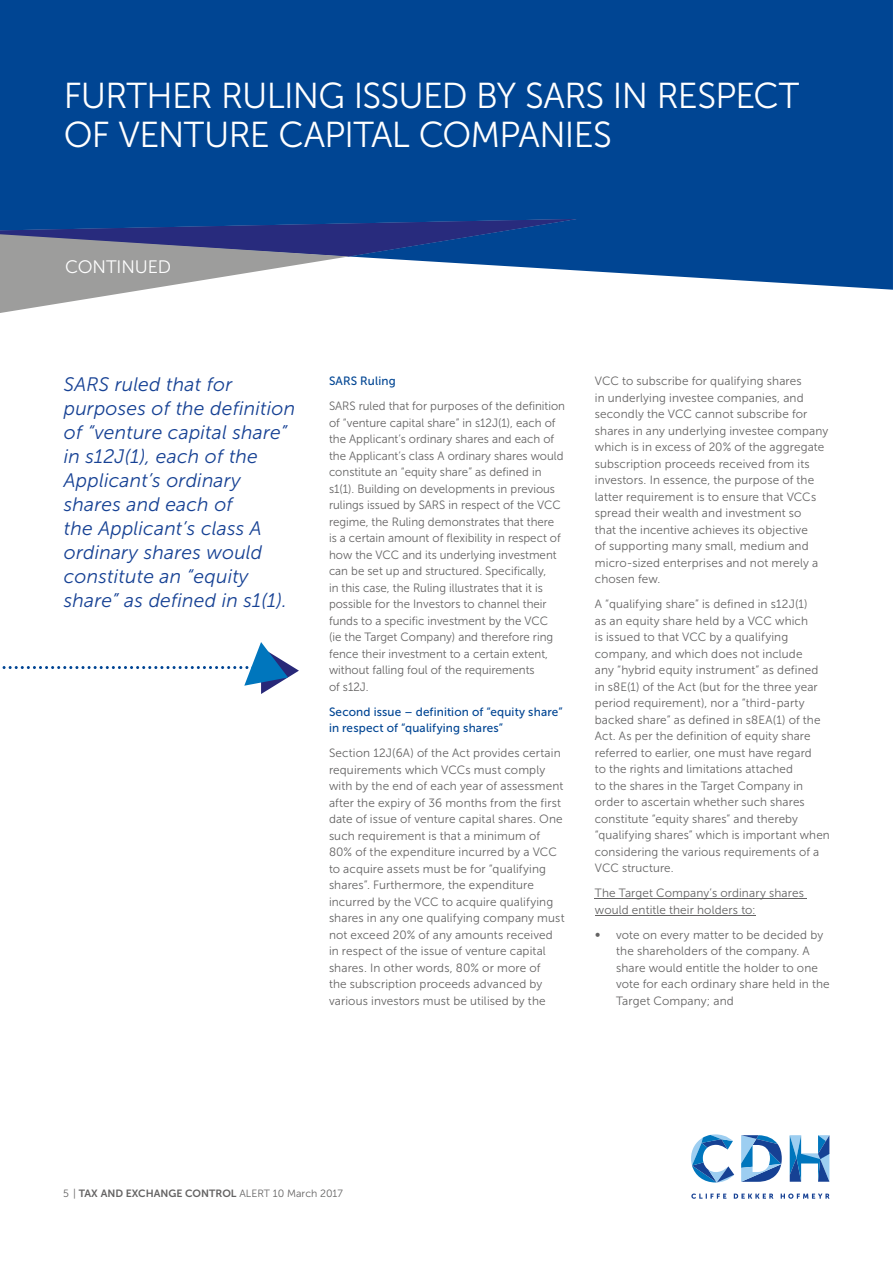
<style>
.page{position:relative;width:893px;height:1263px;background:#fff}
.page>*{position:absolute;margin:0;border:0;box-sizing:border-box;transform-origin:0 0}
.t1{font:36px/39px "Museo Sans 300";letter-spacing:-.02em;color:#fff}
.t2{font:italic 19.5px/24px "Museo Sans 300";letter-spacing:.01em;color:#164194}
.t3{font:18px "Museo Sans 300";letter-spacing:-.005em;color:#fff}
.t4{font:12px/16.5px "Museo Sans 300";letter-spacing:.01em;color:#646363}
.t5{font:12px/16.5px "Museo Sans 300";letter-spacing:.01em;color:#646363;scale:.96 1}
.t6{font:12px/16.5px "Museo Sans 500";letter-spacing:.015em;color:#014593}
.t7{font:10.5px "Museo Sans 700";color:#646363}
.s1{font-family:"Museo Sans 300"}
</style>
<div class="page">
<div style="left:0;top:0;width:892px;height:290px;background:#004593"></div>
<svg style="left:0;top:217px;width:576px;height:96px"></svg>
<svg style="left:691px;top:1194px;width:138px;height:5px"></svg>
<svg style="left:789px;top:1135px;width:40px;height:47px"></svg>
<svg style="left:691px;top:1134px;width:43px;height:48px"></svg>
<svg style="left:741px;top:1135px;width:40px;height:47px"></svg>
<svg style="left:2px;top:642px;width:297px;height:52px"></svg>
<hr style="left:595px;top:898px;width:212px;height:1px;background:#646363">
<hr style="left:595px;top:915px;width:160px;height:1px;background:#646363">
<h1 class="t1" style="left:64px;top:80px;width:737px">FURTHER RULING ISSUED BY SARS IN RESPECT<br>OF VENTURE CAPITAL COMPANIES</h1>
<h3 class="t3" style="left:65px;top:260px;width:107px">CONTINUED</h3>
<h2 class="t2" style="left:64px;top:374px;width:233px">SARS ruled that for purposes of the definition of “venture capital share” in s12J(1), each of the<br>Applicant’s ordinary shares and each of<br>the Applicant’s class A ordinary shares would constitute an “equity share” as defined in s1(1).</h2>
<p class="t6" style="left:329px;top:374px;width:68px">SARS Ruling</p>
<p class="t5" style="left:329px;top:399px;width:247px">SARS ruled that for purposes of the definition of “venture capital share” in s12J(1), each of the Applicant’s ordinary shares and each of the Applicant’s class A ordinary shares would constitute an “equity share” as defined in s1(1). Building on developments in previous rulings issued by SARS in respect of the VCC regime, the Ruling demonstrates that there<br>is a certain amount of flexibility in respect of how the VCC and its underlying investment can be set up and structured. Specifically,<br>in this case, the Ruling illustrates that it is possible for the Investors to channel their funds to a specific investment by the VCC<br>(ie the Target Company) and therefore ring fence their investment to a certain extent, without falling foul of the requirements<br>of s12J.</p>
<p class="t6" style="left:329px;top:705px;width:235px">Second issue – definition of “equity share” in respect of “qualifying shares”</p>
<p class="t4" style="left:329px;top:746px;width:237px">Section 12J(6A) of the Act provides certain requirements which VCCs must comply with by the end of each year of assessment after the expiry of 36 months from the first date of issue of venture capital shares. One such requirement is that a minimum of 80% of the expenditure incurred by a VCC to acquire assets must be for “qualifying shares”. Furthermore, the expenditure incurred by the VCC to acquire qualifying shares in any one qualifying company must not exceed 20% of any amounts received in respect of the issue of venture capital shares. In other words, 80% or more of<br>the subscription proceeds advanced by various investors must be utilised by the</p>
<p class="t4" style="left:595px;top:374px;width:235px">VCC to subscribe for qualifying shares<br>in underlying investee companies, and secondly the VCC cannot subscribe for shares in any underlying investee company which is in excess of 20% of the aggregate subscription proceeds received from its investors. In essence, the purpose of the latter requirement is to ensure that VCCs spread their wealth and investment so<br>that the incentive achieves its objective<br>of supporting many small, medium and micro-sized enterprises and not merely a chosen few.</p>
<p class="t4" style="left:595px;top:597px;width:236px">A “qualifying share” is defined in s12J(1)<br>as an equity share held by a VCC which<br>is issued to that VCC by a qualifying company, and which does not include<br>any “hybrid equity instrument” as defined in s8E(1) of the Act (but for the three year period requirement), nor a “third-party backed share” as defined in s8EA(1) of the Act. As per the definition of equity share referred to earlier, one must have regard<br>to the rights and limitations attached<br>to the shares in the Target Company in order to ascertain whether such shares constitute “equity shares” and thereby “qualifying shares” which is important when considering the various requirements of a VCC structure.</p>
<p class="t4" style="left:595px;top:886px;width:210px">The Target Company’s ordinary shares would entitle their holders to:</p>
<p class="t4" style="left:595px;top:928px;width:7px">∞</p>
<p class="t4" style="left:616px;top:928px;width:215px">vote on every matter to be decided by the shareholders of the company. A share would entitle the holder to one vote for each ordinary share held in the Target Company; and</p>
<p class="t7" style="left:63px;top:1189px;width:281px"><span class="s1">5 |</span> TAX AND EXCHANGE CONTROL <span class="s1">ALERT 10 March 2017</span></p>
</div>
